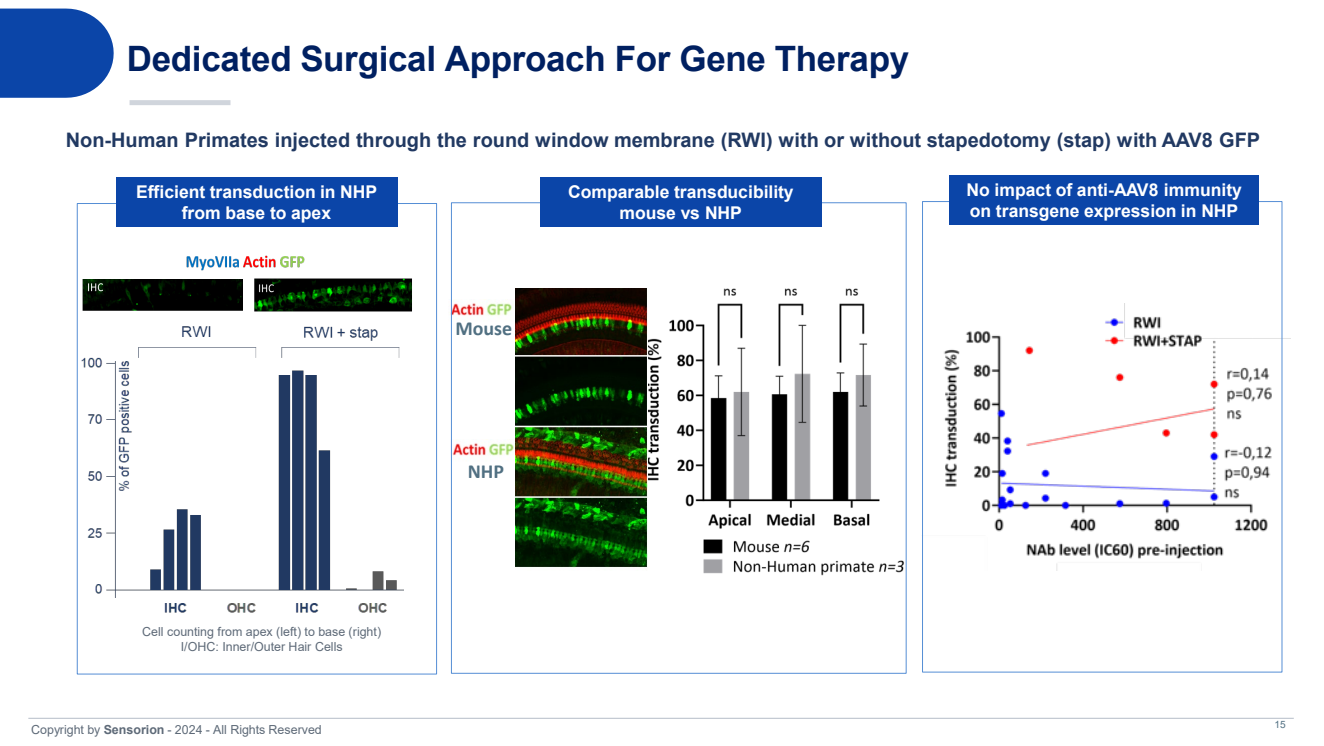
<style>
.page{position:relative;width:1324px;height:746px;background:#fff}
.page>*{position:absolute;margin:0;border:0;box-sizing:border-box;transform-origin:0 0}
.t1{font:700 35px "Arial";letter-spacing:-.01em;color:#002061}
.t2{font:700 20px "Arial";color:#213962}
.t3{font:700 20px "Calibri";color:#517082}
.t4{font:700 17.5px/21px "Arial";color:#fff;text-align:center}
.t5{font:12.5px "Arial";color:#5e6a78}
.t6{font:10px "Arial";color:#517082}
.s1{font-weight:700}
</style>
<div class="page">
<hr style="left:28px;top:717px;width:1266px;height:1px;background:#c4cad3">
<div style="left:130px;top:100px;width:100px;height:5px;background:#d0d5dc"></div>
<img style="left:254px;top:278px;width:158px;height:34px">
<img style="left:82px;top:279px;width:161px;height:32px">
<img style="left:152px;top:255px;width:162px;height:26px">
<img style="left:76px;top:318px;width:328px;height:310px">
<div style="left:116px;top:177px;width:281px;height:49px;background:#0b45a8"></div>
<img style="left:648px;top:281px;width:259px;height:297px">
<img style="left:450px;top:299px;width:62px;height:22px">
<img style="left:450px;top:439px;width:64px;height:22px">
<img style="left:515px;top:288px;width:133px;height:280px">
<svg style="left:0;top:9px;width:114px;height:89px;background:#2055af"></svg>
<img style="left:943px;top:303px;width:347px;height:267px">
<div style="left:540px;top:177px;width:282px;height:49px;background:#0b45a8"></div>
<div style="left:949px;top:175px;width:309px;height:50px;background:#0b45a8"></div>
<h2 class="t1" style="left:127px;top:34px;width:784px">Dedicated Surgical Approach For Gene Therapy</h2>
<p class="t2" style="left:66px;top:126px;width:1196px">Non-Human Primates injected through the round window membrane (RWI) with or without stapedotomy (stap) with AAV8 GFP</p>
<p class="t4" style="left:136px;top:181px;width:243px">Efficient transduction in NHP from base to apex</p>
<p class="t3" style="left:455px;top:313px;width:58px">Mouse</p>
<p class="t3" style="left:468px;top:457px;width:38px">NHP</p>
<p class="t4" style="left:568px;top:181px;width:227px">Comparable transducibility mouse vs NHP</p>
<p class="t4" style="left:966px;top:179px;width:277px;text-align:left">No impact of anti-AAV8 immunity on transgene expression in NHP</p>
<p class="t5" style="left:142px;top:622px;width:240px">Cell counting from apex (left) to base (right)</p>
<p class="t5" style="left:181px;top:637px;width:163px">I/OHC: Inner/Outer Hair Cells</p>
<p class="t5" style="left:31px;top:720px;width:292px">Copyright by <span class="s1">Sensorion</span> - 2024 - All Rights Reserved</p>
<p class="t6" style="left:1274px;top:717px;width:13px">15</p>
</div>
